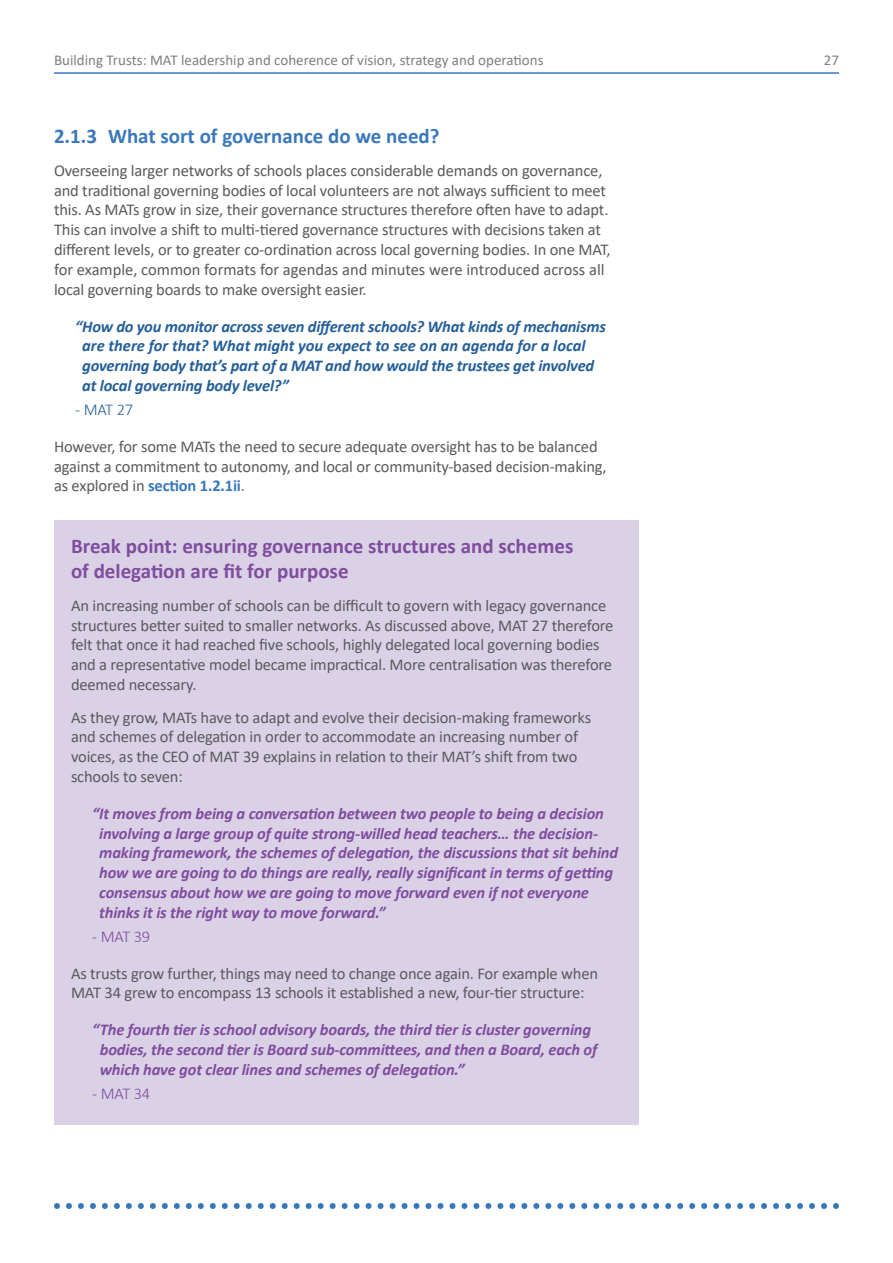
<style>
.page{position:relative;width:893px;height:1263px;background:#fff}
.page>*{position:absolute;margin:0;border:0;box-sizing:border-box;transform-origin:0 0}
.t1{font:700 21px/25.2px "Calibri";color:#7f4d9e}
.t2{font:700 21px "Calibri";color:#3977bc}
.t3{font:16.5px/19.8px "Calibri";letter-spacing:-.01em;color:#5a5a5c}
.t4{font:italic 700 16.5px/19.8px "Calibri";letter-spacing:-.01em;color:#7f4d9e}
.t5{font:italic 700 16.5px/19.8px "Calibri";letter-spacing:-.015em;color:#245f99}
.t6{font:300 16.5px "Calibri";letter-spacing:-.01em;color:#7f4d9e}
.t7{font:300 16.5px "Calibri";color:#245f99}
.t8{font:15px "Calibri";color:#807e80}
.s1{font-weight:700;color:#3977bc}
</style>
<div class="page">
<hr style="left:54px;top:72px;width:785px;height:2px;background:#3977bc">
<svg style="left:54px;top:1203px;width:6px;height:6px"></svg>
<svg style="left:342px;top:1203px;width:6px;height:6px"></svg>
<svg style="left:198px;top:1203px;width:6px;height:6px"></svg>
<svg style="left:485px;top:1203px;width:6px;height:6px"></svg>
<svg style="left:653px;top:1203px;width:6px;height:6px"></svg>
<svg style="left:126px;top:1203px;width:6px;height:6px"></svg>
<svg style="left:414px;top:1203px;width:5px;height:6px"></svg>
<svg style="left:270px;top:1203px;width:6px;height:6px"></svg>
<svg style="left:557px;top:1203px;width:6px;height:6px"></svg>
<svg style="left:725px;top:1203px;width:6px;height:6px"></svg>
<svg style="left:90px;top:1203px;width:6px;height:6px"></svg>
<svg style="left:378px;top:1203px;width:6px;height:6px"></svg>
<svg style="left:234px;top:1203px;width:6px;height:6px"></svg>
<svg style="left:521px;top:1203px;width:6px;height:6px"></svg>
<svg style="left:689px;top:1203px;width:6px;height:6px"></svg>
<svg style="left:162px;top:1203px;width:6px;height:6px"></svg>
<svg style="left:449px;top:1203px;width:6px;height:6px"></svg>
<svg style="left:306px;top:1203px;width:6px;height:6px"></svg>
<svg style="left:593px;top:1203px;width:6px;height:6px"></svg>
<svg style="left:761px;top:1203px;width:6px;height:6px"></svg>
<svg style="left:797px;top:1203px;width:6px;height:6px"></svg>
<svg style="left:78px;top:1203px;width:6px;height:6px"></svg>
<svg style="left:366px;top:1203px;width:6px;height:6px"></svg>
<svg style="left:222px;top:1203px;width:6px;height:6px"></svg>
<svg style="left:509px;top:1203px;width:6px;height:6px"></svg>
<svg style="left:677px;top:1203px;width:6px;height:6px"></svg>
<svg style="left:150px;top:1203px;width:6px;height:6px"></svg>
<svg style="left:437px;top:1203px;width:6px;height:6px"></svg>
<svg style="left:294px;top:1203px;width:6px;height:6px"></svg>
<svg style="left:581px;top:1203px;width:6px;height:6px"></svg>
<svg style="left:749px;top:1203px;width:6px;height:6px"></svg>
<svg style="left:114px;top:1203px;width:6px;height:6px"></svg>
<svg style="left:402px;top:1203px;width:5px;height:6px"></svg>
<svg style="left:258px;top:1203px;width:6px;height:6px"></svg>
<svg style="left:545px;top:1203px;width:6px;height:6px"></svg>
<svg style="left:713px;top:1203px;width:6px;height:6px"></svg>
<svg style="left:186px;top:1203px;width:6px;height:6px"></svg>
<svg style="left:473px;top:1203px;width:6px;height:6px"></svg>
<svg style="left:641px;top:1203px;width:6px;height:6px"></svg>
<svg style="left:330px;top:1203px;width:6px;height:6px"></svg>
<svg style="left:617px;top:1203px;width:6px;height:6px"></svg>
<svg style="left:785px;top:1203px;width:6px;height:6px"></svg>
<svg style="left:821px;top:1203px;width:6px;height:6px"></svg>
<svg style="left:66px;top:1203px;width:6px;height:6px"></svg>
<svg style="left:354px;top:1203px;width:6px;height:6px"></svg>
<svg style="left:210px;top:1203px;width:6px;height:6px"></svg>
<svg style="left:497px;top:1203px;width:6px;height:6px"></svg>
<svg style="left:665px;top:1203px;width:6px;height:6px"></svg>
<svg style="left:138px;top:1203px;width:6px;height:6px"></svg>
<svg style="left:426px;top:1203px;width:5px;height:6px"></svg>
<svg style="left:282px;top:1203px;width:6px;height:6px"></svg>
<svg style="left:569px;top:1203px;width:6px;height:6px"></svg>
<svg style="left:737px;top:1203px;width:6px;height:6px"></svg>
<svg style="left:102px;top:1203px;width:6px;height:6px"></svg>
<svg style="left:390px;top:1203px;width:6px;height:6px"></svg>
<svg style="left:246px;top:1203px;width:6px;height:6px"></svg>
<svg style="left:533px;top:1203px;width:6px;height:6px"></svg>
<svg style="left:701px;top:1203px;width:6px;height:6px"></svg>
<svg style="left:174px;top:1203px;width:6px;height:6px"></svg>
<svg style="left:461px;top:1203px;width:6px;height:6px"></svg>
<svg style="left:629px;top:1203px;width:6px;height:6px"></svg>
<svg style="left:318px;top:1203px;width:6px;height:6px"></svg>
<svg style="left:605px;top:1203px;width:6px;height:6px"></svg>
<svg style="left:773px;top:1203px;width:6px;height:6px"></svg>
<svg style="left:809px;top:1203px;width:6px;height:6px"></svg>
<svg style="left:833px;top:1203px;width:6px;height:6px"></svg>
<div style="left:54px;top:520px;width:584px;height:604px;background:#dbd1e7"></div>
<p class="t8" style="left:54px;top:50px;width:491px">Building Trusts: MAT leadership and coherence of vision, strategy and operations</p>
<p class="t8" style="left:824px;top:50px;width:17px">27</p>
<p class="t2" style="left:54px;top:121px;width:387px">2.1.3 What sort of governance do we need?</p>
<p class="t3" style="left:54px;top:160px;width:558px">Overseeing larger networks of schools places considerable demands on governance, and traditional governing bodies of local volunteers are not always sufficient to meet this. As MATs grow in size, their governance structures therefore often have to adapt.<br>This can involve a shift to multi-tiered governance structures with decisions taken at different levels, or to greater co-ordination across local governing bodies. In one MAT, for example, common formats for agendas and minutes were introduced across all local governing boards to make oversight easier.</p>
<p class="t5" style="left:82px;top:316px;width:525px;text-indent:-7px">“How do you monitor across seven different schools? What kinds of mechanisms are there for that? What might you expect to see on an agenda for a local governing body that’s part of a MAT and how would the trustees get involved at local governing body level?”</p>
<p class="t7" style="left:75px;top:399px;width:60px">- MAT 27</p>
<p class="t3" style="left:54px;top:436px;width:554px">However, for some MATs the need to secure adequate oversight has to be balanced against a commitment to autonomy, and local or community-based decision-making, as explored in <span class="s1">section 1.2.1ii</span>.</p>
<p class="t1" style="left:71px;top:533px;width:504px">Break point: ensuring governance structures and schemes of delegation are fit for purpose</p>
<p class="t3" style="left:71px;top:595px;width:544px">An increasing number of schools can be difficult to govern with legacy governance structures better suited to smaller networks. As discussed above, MAT 27 therefore felt that once it had reached five schools, highly delegated local governing bodies and a representative model became impractical. More centralisation was therefore deemed necessary.</p>
<p class="t3" style="left:71px;top:707px;width:522px">As they grow, MATs have to adapt and evolve their decision-making frameworks and schemes of delegation in order to accommodate an increasing number of voices, as the CEO of MAT 39 explains in relation to their MAT’s shift from two schools to seven:</p>
<p class="t4" style="left:99px;top:803px;width:520px;text-indent:-7px">“It moves from being a conversation between two people to being a decision involving a large group of quite strong-willed head teachers… the decision&shy;making framework, the schemes of delegation, the discussions that sit behind how we are going to do things are really, really significant in terms of getting consensus about how we are going to move forward even if not everyone thinks it is the right way to move forward.”</p>
<p class="t6" style="left:92px;top:926px;width:60px">- MAT 39</p>
<p class="t3" style="left:71px;top:963px;width:529px">As trusts grow further, things may need to change once again. For example when<br>MAT 34 grew to encompass 13 schools it established a new, four-tier structure:</p>
<p class="t4" style="left:100px;top:1019px;width:499px;text-indent:-8px">“The fourth tier is school advisory boards, the third tier is cluster governing bodies, the second tier is Board sub-committees, and then a Board, each of which have got clear lines and schemes of delegation.”</p>
<p class="t6" style="left:92px;top:1083px;width:60px">- MAT 34</p>
</div>
